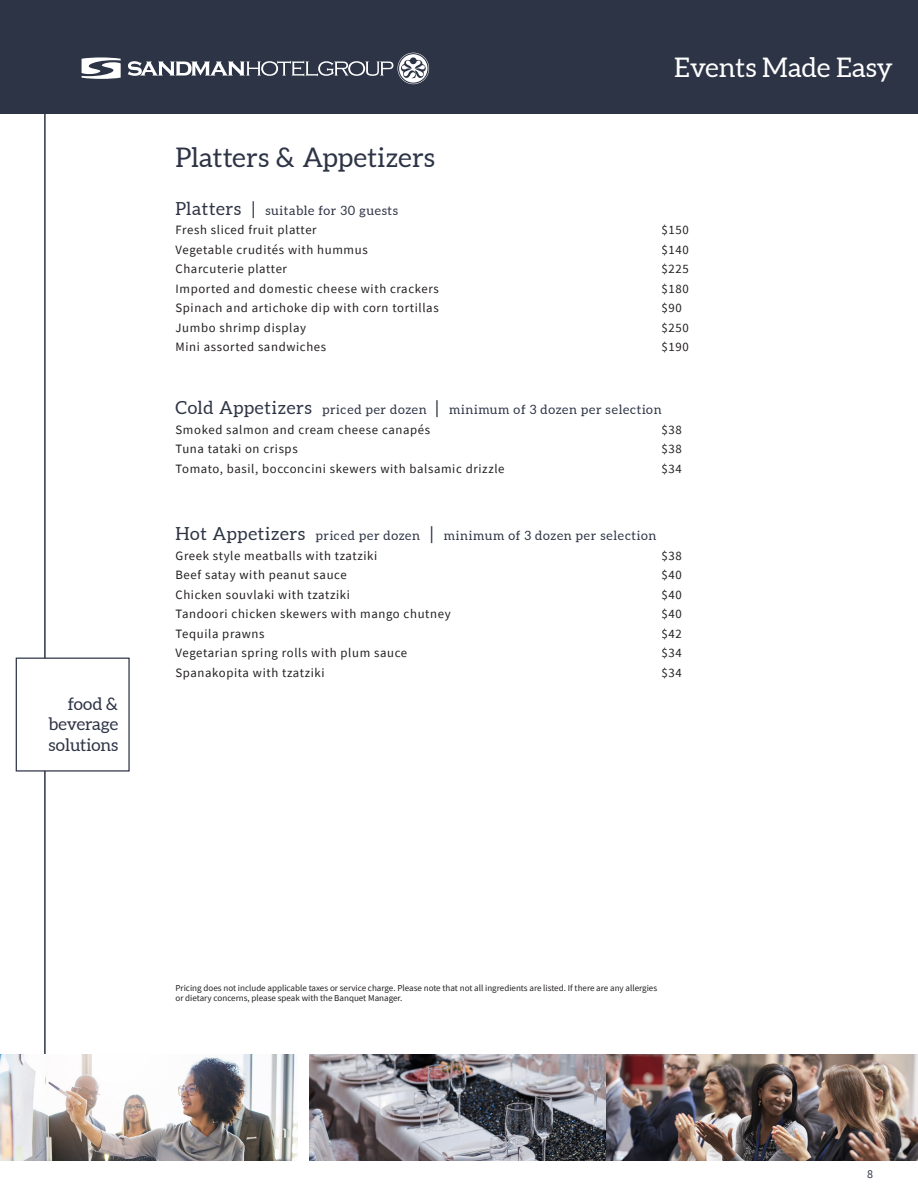
<style>
.page{position:relative;width:918px;height:1188px;background:#fff}
.page>*{position:absolute;margin:0;border:0;box-sizing:border-box;transform-origin:0 0}
.menu_discrip_part2{font:27px "Aleo";letter-spacing:.01em;color:#2d3445}
.t1{font:27px "Aleo";color:#fff}
.quote{font:17.25px/20.7px "Aleo";color:#2d3445;text-align:justify}
.menu_disc_2014{font:12.75px/19.5px "Source Sans Pro";letter-spacing:.05em;color:#231f20}
.menu_disc_2014-2{font:12.75px/19.5px "Aleo";letter-spacing:.05em;color:#2d3445}
.t2{font:12px "Source Sans Pro";color:#2d3445}
.body{font:9px/10.8px "Source Sans Pro";color:#231f20}
.s1{font-family:"Aleo";font-size:18px;color:#2d3445}
.s2{font-family:"Aleo";color:#2d3445}
.s3{font-size:18px}
.s4{font-family:"Source Sans Pro";color:#231f20}
</style>
<div class="page">
<div style="left:0;top:0;width:918px;height:114px;background:#2d3445"></div>
<hr style="left:44px;top:113px;width:2px;height:1048px;background:#2d3445">
<div style="left:16px;top:658px;width:114px;height:114px;background:#fff;border:1px solid #2d3445"></div>
<img style="left:309px;top:1054px;width:609px;height:107px">
<img style="left:0;top:1055px;width:297px;height:106px">
<svg style="left:128px;top:53px;width:301px;height:31px"></svg>
<svg style="left:82px;top:57px;width:39px;height:22px"></svg>
<p class="quote" style="left:48px;top:694px;width:71px;text-indent:19px">food &amp; beverage solutions</p>
<p class="menu_discrip_part2" style="left:176px;top:142px;width:261px">Platters &amp; Appetizers</p>
<p class="menu_disc_2014" style="left:176px;top:201px;width:224px"><span class="s1">Platters |</span> <span class="s2">suitable for 30 guests<br></span>Fresh sliced fruit platter</p>
<h1 class="t1" style="left:674px;top:52px;width:220px">Events Made Easy</h1>
<p class="menu_disc_2014" style="left:662px;top:220px;width:29px">$150</p>
<p class="menu_disc_2014" style="left:176px;top:240px;width:194px">Vegetable crudités with hummus</p>
<p class="menu_disc_2014" style="left:662px;top:240px;width:29px">$140</p>
<p class="menu_disc_2014" style="left:176px;top:259px;width:113px">Charcuterie platter</p>
<p class="menu_disc_2014" style="left:662px;top:259px;width:29px">$225</p>
<p class="menu_disc_2014" style="left:176px;top:279px;width:265px">Imported and domestic cheese with crackers</p>
<p class="menu_disc_2014" style="left:662px;top:279px;width:29px">$180</p>
<p class="menu_disc_2014" style="left:176px;top:298px;width:265px">Spinach and artichoke dip with corn tortillas</p>
<p class="menu_disc_2014" style="left:662px;top:298px;width:22px">$90</p>
<p class="menu_disc_2014" style="left:176px;top:318px;width:132px">Jumbo shrimp display</p>
<p class="menu_disc_2014" style="left:662px;top:318px;width:29px">$250</p>
<p class="menu_disc_2014" style="left:176px;top:337px;width:152px">Mini assorted sandwiches</p>
<p class="menu_disc_2014" style="left:662px;top:337px;width:29px">$190</p>
<p class="menu_disc_2014-2" style="left:176px;top:401px;width:488px"><span class="s3">Cold Appetizers</span> priced per dozen <span class="s3">|</span> minimum of 3 dozen per selection<br><span class="s4">Smoked salmon and cream cheese canapés</span></p>
<p class="menu_disc_2014" style="left:662px;top:420px;width:22px">$38</p>
<p class="menu_disc_2014" style="left:176px;top:439px;width:124px">Tuna tataki on crisps</p>
<p class="menu_disc_2014" style="left:662px;top:439px;width:22px">$38</p>
<p class="menu_disc_2014" style="left:176px;top:459px;width:331px">Tomato, basil, bocconcini skewers with balsamic drizzle</p>
<p class="menu_disc_2014" style="left:662px;top:459px;width:22px">$34</p>
<p class="menu_disc_2014-2" style="left:176px;top:527px;width:482px"><span class="s3">Hot Appetizers</span> priced per dozen <span class="s3">|</span> minimum of 3 dozen per selection<br><span class="s4">Greek style meatballs with tzatziki</span></p>
<p class="menu_disc_2014" style="left:662px;top:546px;width:22px">$38</p>
<p class="menu_disc_2014" style="left:176px;top:565px;width:173px">Beef satay with peanut sauce</p>
<p class="menu_disc_2014" style="left:662px;top:565px;width:22px">$40</p>
<p class="menu_disc_2014" style="left:176px;top:585px;width:176px">Chicken souvlaki with tzatziki</p>
<p class="menu_disc_2014" style="left:662px;top:585px;width:22px">$40</p>
<p class="menu_disc_2014" style="left:176px;top:604px;width:277px">Tandoori chicken skewers with mango chutney</p>
<p class="menu_disc_2014" style="left:662px;top:604px;width:22px">$40</p>
<p class="menu_disc_2014" style="left:176px;top:624px;width:91px">Tequila prawns</p>
<p class="menu_disc_2014" style="left:662px;top:624px;width:22px">$42</p>
<p class="menu_disc_2014" style="left:176px;top:643px;width:233px">Vegetarian spring rolls with plum sauce</p>
<p class="menu_disc_2014" style="left:662px;top:643px;width:22px">$34</p>
<p class="menu_disc_2014" style="left:176px;top:663px;width:151px">Spanakopita with tzatziki</p>
<p class="menu_disc_2014" style="left:662px;top:663px;width:22px">$34</p>
<p class="body" style="left:176px;top:982px;width:483px">Pricing does not include applicable taxes or service charge. Please note that not all ingredients are listed. If there are any allergies or dietary concerns, please speak with the Banquet Manager.</p>
<p class="t2" style="left:867px;top:1167px;width:7px">8</p>
</div>
